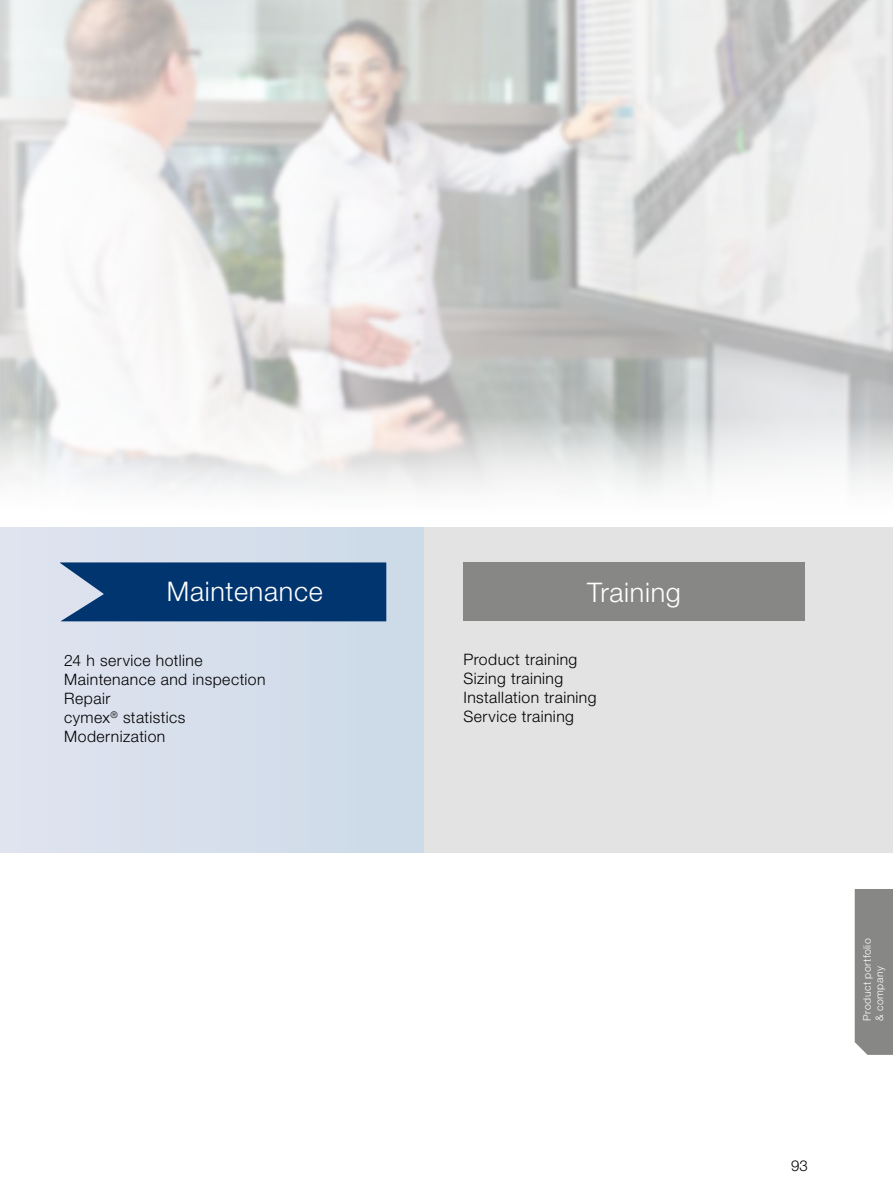
<style>
.page{position:relative;width:893px;height:1191px;background:#fff}
.page>*{position:absolute;margin:0;border:0;box-sizing:border-box;transform-origin:0 0}
.t1{font:300 27px "Helvetica Neue LT Std";letter-spacing:.025em;color:#fff}
.t2{font:300 15.75px/18.9px "Helvetica Neue LTW1 G";letter-spacing:.03em;color:#000}
.t3{font:300 15px "Helvetica Neue LT Std";color:#000}
.t4{font:300 10.5px/12.6px "Helvetica Neue LTW1 G";letter-spacing:.045em;color:#fff}
</style>
<div class="page">
<div style="left:0;top:527px;width:425px;height:326px;background:#d7dfec"></div>
<div style="left:425px;top:527px;width:468px;height:326px;background:#e3e3e3"></div>
<img style="left:0;top:0;width:893px;height:492px">
<div style="left:463px;top:562px;width:342px;height:59px;background:#878786"></div>
<svg style="left:60px;top:562px;width:327px;height:59px;background:#104279"></svg>
<div style="left:855px;top:889px;width:38px;height:165px;background:#878786"></div>
<h1 class="t1" style="left:167px;top:575px;width:157px">Maintenance</h1>
<h1 class="t1" style="left:587px;top:575px;width:95px">Training</h1>
<p class="t2" style="left:64px;top:651px;width:203px">24 h service hotline<br>Maintenance and inspection<br>Repair<br>cymex<sup>®</sup> statistics<br>Modernization</p>
<p class="t2" style="left:463px;top:650px;width:135px">Product training<br>Sizing training<br>Installation training<br>Service training</p>
<p class="t3" style="left:791px;top:1156px;width:18px">93</p>
<p class="t4" style="left:861px;top:1020px;width:84px;rotate:-90deg">Product portfolio &amp; company</p>
</div>
